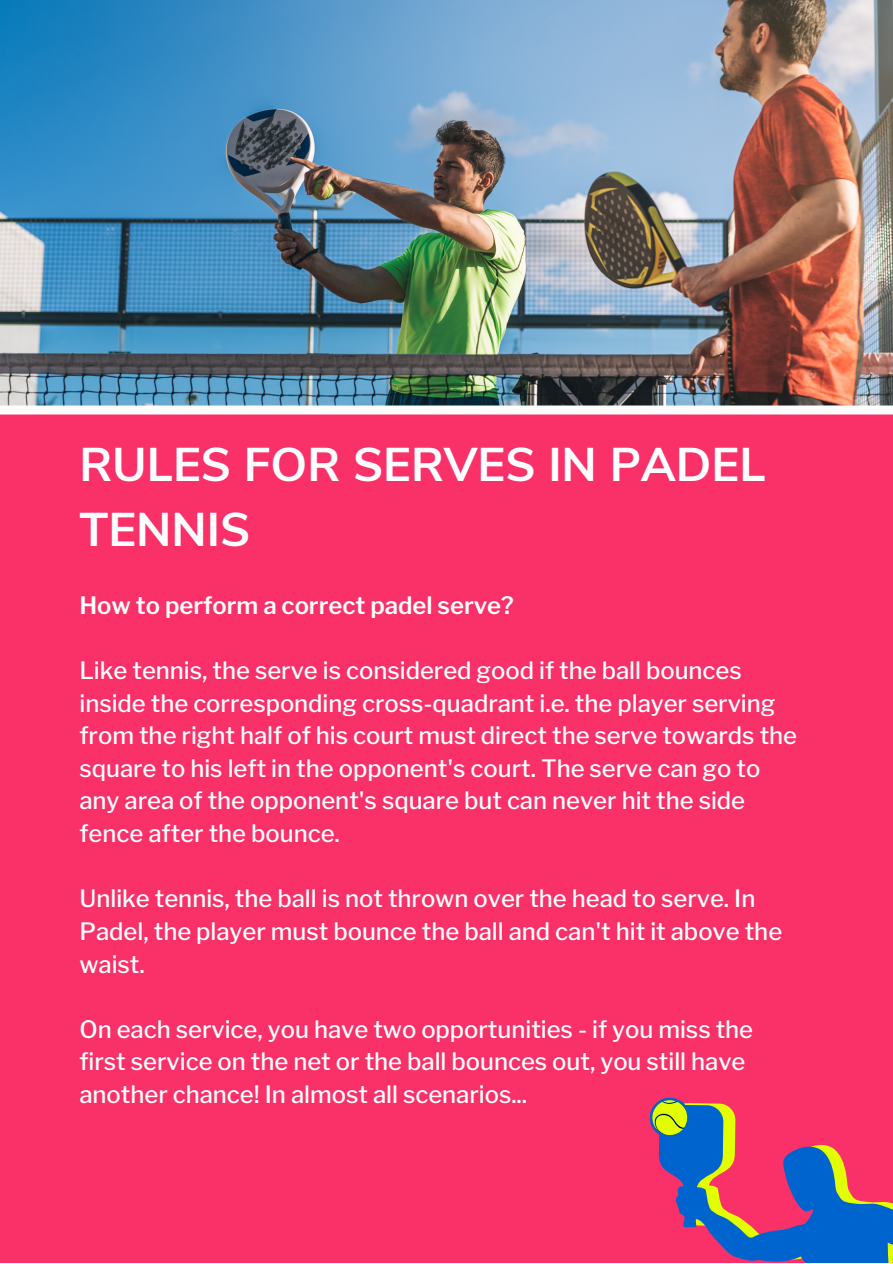
<style>
.page{position:relative;width:893px;height:1264px;background:#fff}
.page>*{position:absolute;margin:0;border:0;box-sizing:border-box;transform-origin:0 0}
.t1{font:700 47.25px/65.2px "Nunito Sans";color:#fff}
.t2{font:500 23.85px/32.5px "Libre Franklin";color:#fff}
.t3{font:600 23.85px "Libre Franklin";color:#fff}
</style>
<div class="page">
<div style="left:0;top:0;width:892px;height:1262px;background:#fa3069"></div>
<img style="left:0;top:0;width:892px;height:405px">
<div style="left:0;top:405px;width:892px;height:9px;background:#fff"></div>
<svg style="left:649px;top:1097px;width:243px;height:165px"></svg>
<h1 class="t1" style="left:79px;top:432px;width:687px">RULES FOR SERVES IN PADEL<br>TENNIS</h1>
<p class="t3" style="left:79px;top:590px;width:436px">How to perform a correct padel serve?</p>
<p class="t2" style="left:79px;top:654px;width:719px">Like tennis, the serve is considered good if the ball bounces inside the corresponding cross-quadrant i.e. the player serving from the right half of his court must direct the serve towards the square to his left in the opponent's court. The serve can go to any area of the opponent's square but can never hit the side fence after the bounce.</p>
<p class="t2" style="left:79px;top:882px;width:704px">Unlike tennis, the ball is not thrown over the head to serve. In<br>Padel, the player must bounce the ball and can't hit it above the waist.</p>
<p class="t2" style="left:79px;top:1012px;width:675px">On each service, you have two opportunities - if you miss the first service on the net or the ball bounces out, you still have another chance! In almost all scenarios...</p>
</div>
